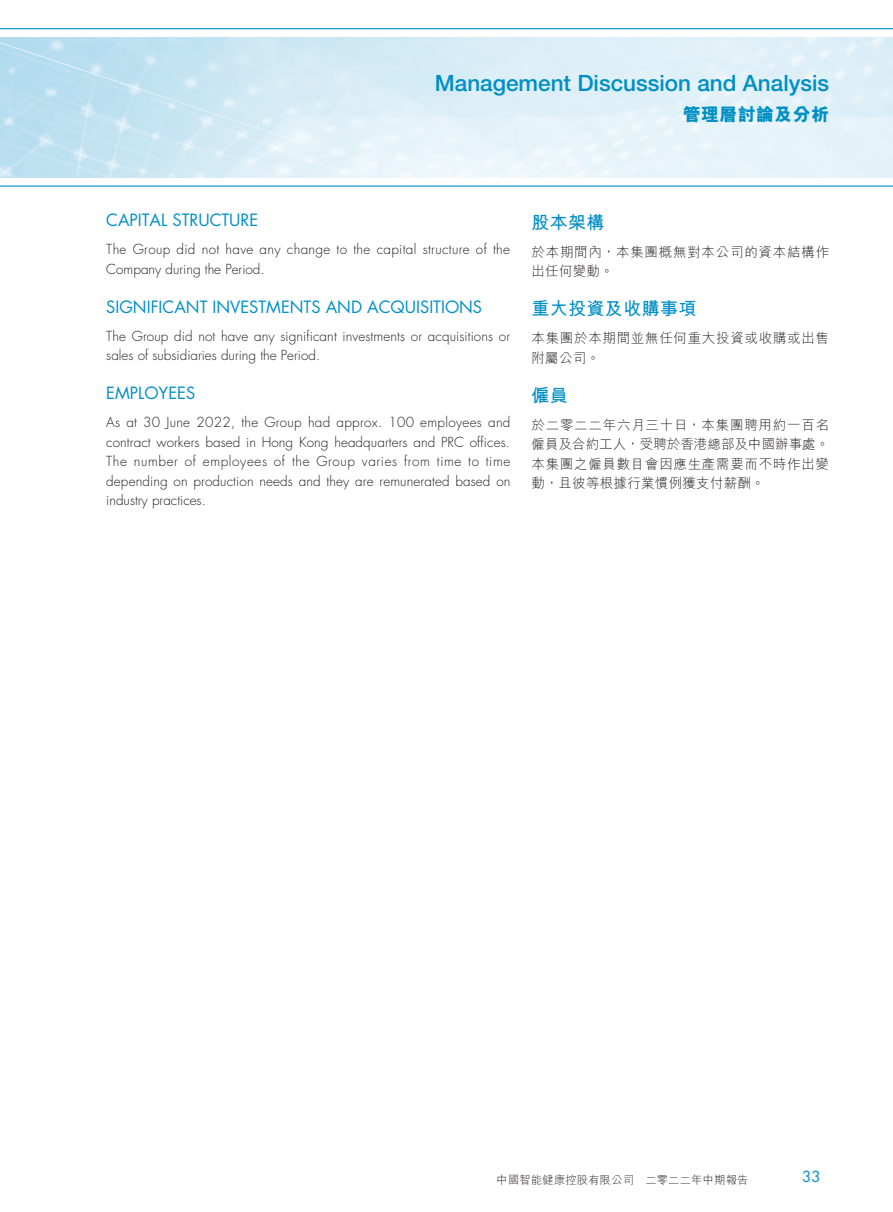
<style>
.page{position:relative;width:893px;height:1212px;background:#fff}
.page>*{position:absolute;margin:0;border:0;box-sizing:border-box;transform-origin:0 0}
.t1{font:500 22.5px "Helvetica Neue LT Std";color:#008fc5}
._001_H1_C{font:700 18px "M Hei HK";letter-spacing:.02em;color:#008fc5}
.t2{font:800 18px "M Hei HK";letter-spacing:.02em;color:#008fc5}
._01_H1_E{font:16.5px "Futura Std";color:#008fc5}
.t3{font:15px "Futura Std";color:#008fc5}
._00_txt_E{font:300 13.5px/19.5px "Futura Std";letter-spacing:.005em;color:#231f20}
._000_txt_C{font:300 13.5px/19.5px "M Hei HK";letter-spacing:.05em;color:#231f20}
._00_txt_E-2{font:300 13.5px/19.5px "Futura Std";letter-spacing:.025em;color:#231f20}
.t4{font:300 11.25px "M Hei HK";letter-spacing:.02em;color:#231f20}
</style>
<div class="page">
<hr style="left:0;top:28px;width:893px;height:1px;background:#008fc5">
<hr style="left:0;top:185px;width:893px;height:2px;background:#008fc5">
<h1 class="t1" style="left:435px;top:70px;width:396px">Management Discussion and Analysis</h1>
<h2 class="t2" style="left:683px;top:106px;width:148px">管理層討論及分析</h2>
<p class="_01_H1_E" style="left:106px;top:210px;width:154px">CAPITAL STRUCTURE</p>
<p class="_00_txt_E-2" style="left:106px;top:240px;width:405px">The Group did not have any change to the capital structure of the<br>Company during the Period.</p>
<p class="_01_H1_E" style="left:106px;top:296px;width:377px">SIGNIFICANT INVESTMENTS AND ACQUISITIONS</p>
<p class="_00_txt_E" style="left:106px;top:327px;width:405px">The Group did not have any significant investments or acquisitions or sales of subsidiaries during the Period.</p>
<p class="_01_H1_E" style="left:106px;top:383px;width:90px">EMPLOYEES</p>
<p class="_00_txt_E" style="left:106px;top:413px;width:406px;text-align:justify">As at 30 June 2022, the Group had approx. 100 employees and contract workers based in Hong Kong headquarters and PRC offices.<br>The number of employees of the Group varies from time to time depending on production needs and they are remunerated based on industry practices.</p>
<p class="_001_H1_C" style="left:531px;top:209px;width:75px">股本架構</p>
<p class="_000_txt_C" style="left:531px;top:242px;width:299px">於本期間內，本集團概無對本公司的資本結構作出任何變動。</p>
<p class="_001_H1_C" style="left:531px;top:295px;width:166px">重大投資及收購事項</p>
<p class="_000_txt_C" style="left:531px;top:328px;width:299px">本集團於本期間並無任何重大投資或收購或出售附屬公司。</p>
<p class="_001_H1_C" style="left:531px;top:382px;width:38px">僱員</p>
<p class="_000_txt_C" style="left:531px;top:415px;width:299px;text-align:justify">於二零二二年六月三十日，本集團聘用約一百名僱員及合約工人，受聘於香港總部及中國辦事處。本集團之僱員數目會因應生產需要而不時作出變動，且彼等根據行業慣例獲支付薪酬。</p>
<p class="t4" style="left:497px;top:1174px;width:253px">中國智能健康控股有限公司 二零二二年中期報告</p>
<p class="t3" style="left:802px;top:1167px;width:20px">33</p>
</div>
